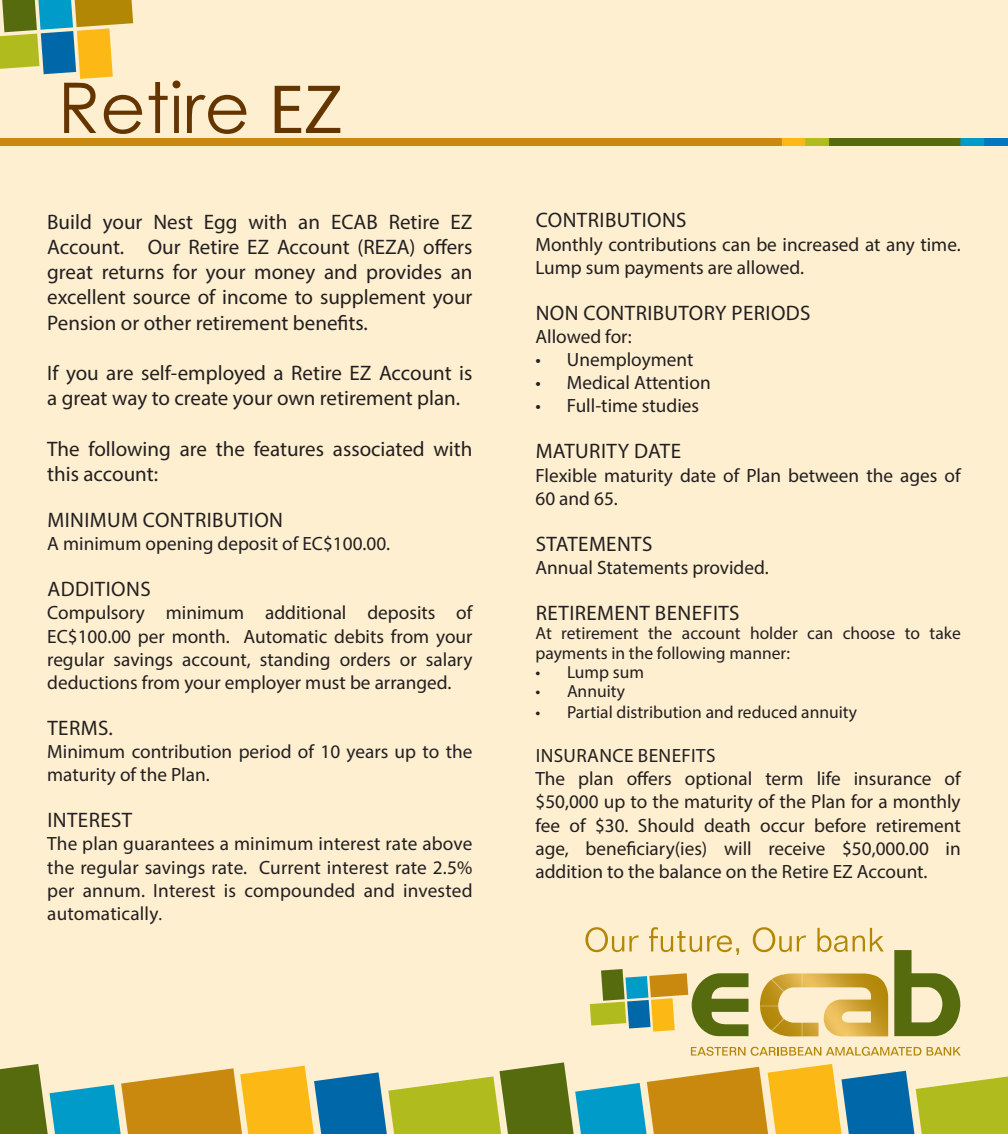
<style>
.page{position:relative;width:1008px;height:1134px;background:#feefd0}
.page>*{position:absolute;margin:0;border:0;box-sizing:border-box;transform-origin:0 0}
.t1{font:70px "Century Gothic";color:#653500}
.t2{font:21px/25.2px "Myriad Pro";color:#231f20}
.t3{font:21px "Myriad Pro";letter-spacing:.02em;color:#231f20}
.t4{font:19.25px/23.1px "Myriad Pro";color:#231f20}
.t5{font:17.5px/19.2px "Myriad Pro";color:#231f20}
.s1{font-family:"Myriad Pro"}
.s2{font-size:17.5px}
</style>
<div class="page">
<img style="left:0;top:139px;width:1008px;height:6px">
<svg style="left:0;top:1062px;width:1008px;height:72px"></svg>
<svg style="left:0;top:0;width:133px;height:79px"></svg>
<svg style="left:585px;top:927px;width:54px;height:25px"></svg>
<svg style="left:649px;top:927px;width:90px;height:28px"></svg>
<svg style="left:753px;top:927px;width:53px;height:25px"></svg>
<svg style="left:817px;top:928px;width:67px;height:24px"></svg>
<svg style="left:894px;top:950px;width:66px;height:86px"></svg>
<svg style="left:691px;top:1047px;width:270px;height:9px"></svg>
<img style="left:772px;top:1019px;width:30px;height:17px">
<img style="left:802px;top:973px;width:86px;height:63px">
<img style="left:760px;top:979px;width:24px;height:52px">
<img style="left:772px;top:973px;width:30px;height:18px">
<svg style="left:590px;top:969px;width:158px;height:67px"></svg>
<h1 class="t1" style="left:58px;top:59px;width:286px">Retire <span class="s1">EZ</span></h1>
<p class="t2" style="left:47px;top:209px;width:427px;text-align:justify">Build your Nest Egg with an ECAB Retire EZ Account. Our Retire EZ Account (REZA) offers great returns for your money and provides an excellent source of income to supplement your Pension or other retirement benefits.</p>
<p class="t2" style="left:47px;top:360px;width:427px">If you are self-employed a Retire EZ Account is a great way to create your own retirement plan.</p>
<p class="t2" style="left:47px;top:436px;width:427px">The following are the features associated with this account:</p>
<p class="t3" style="left:47px;top:507px;width:237px">MINIMUM CONTRIBUTION</p>
<p class="t4" style="left:47px;top:532px;width:345px">A minimum opening deposit of EC$100.00.</p>
<p class="t3" style="left:47px;top:576px;width:105px">ADDITIONS</p>
<p class="t4" style="left:47px;top:601px;width:427px;text-align:justify">Compulsory minimum additional deposits of EC$100.00 per month. Automatic debits from your regular savings account, standing orders or salary deductions from your employer must be arranged.</p>
<p class="t2" style="left:47px;top:715px;width:67px">TERMS.</p>
<p class="t4" style="left:47px;top:740px;width:427px">Minimum contribution period of 10 years up to the maturity of the Plan.</p>
<p class="t3" style="left:47px;top:807px;width:86px">INTEREST</p>
<p class="t4" style="left:47px;top:832px;width:427px;text-align:justify">The plan guarantees a minimum interest rate above the regular savings rate. Current interest rate 2.5% per annum. Interest is compounded and invested automatically<span class="s2">.</span></p>
<p class="t3" style="left:536px;top:208px;width:152px">CONTRIBUTIONS</p>
<p class="t4" style="left:536px;top:232px;width:427px">Monthly contributions can be increased at any time.<br>Lump sum payments are allowed.</p>
<p class="t3" style="left:536px;top:300px;width:276px">NON CONTRIBUTORY PERIODS</p>
<p class="t4" style="left:536px;top:325px;width:98px">Allowed for:</p>
<p class="t4" style="left:536px;top:348px;width:160px">• Unemployment</p>
<p class="t4" style="left:536px;top:371px;width:177px">• Medical Attention</p>
<p class="t4" style="left:536px;top:394px;width:165px">• Full-time studies</p>
<p class="t3" style="left:536px;top:439px;width:147px">MATURITY DATE</p>
<p class="t4" style="left:536px;top:463px;width:427px">Flexible maturity date of Plan between the ages of<br>60 and 65.</p>
<p class="t3" style="left:536px;top:531px;width:118px">STATEMENTS</p>
<p class="t4" style="left:536px;top:556px;width:235px">Annual Statements provided.</p>
<p class="t3" style="left:536px;top:600px;width:205px">RETIREMENT BENEFITS</p>
<p class="t5" style="left:536px;top:624px;width:427px">At retirement the account holder can choose to take payments in the following manner:</p>
<p class="t5" style="left:536px;top:662px;width:110px">• Lump sum</p>
<p class="t5" style="left:536px;top:681px;width:91px">• Annuity</p>
<p class="t5" style="left:536px;top:702px;width:323px">• Partial distribution and reduced annuity</p>
<p class="t4" style="left:535px;top:744px;width:427px">INSURANCE BENEFITS<br>The plan offers optional term life insurance of $50,000 up to the maturity of the Plan for a monthly fee of $30. Should death occur before retirement age, beneficiary(ies) will receive $50,000.00 in addition to the balance on the Retire EZ Account.</p>
</div>
